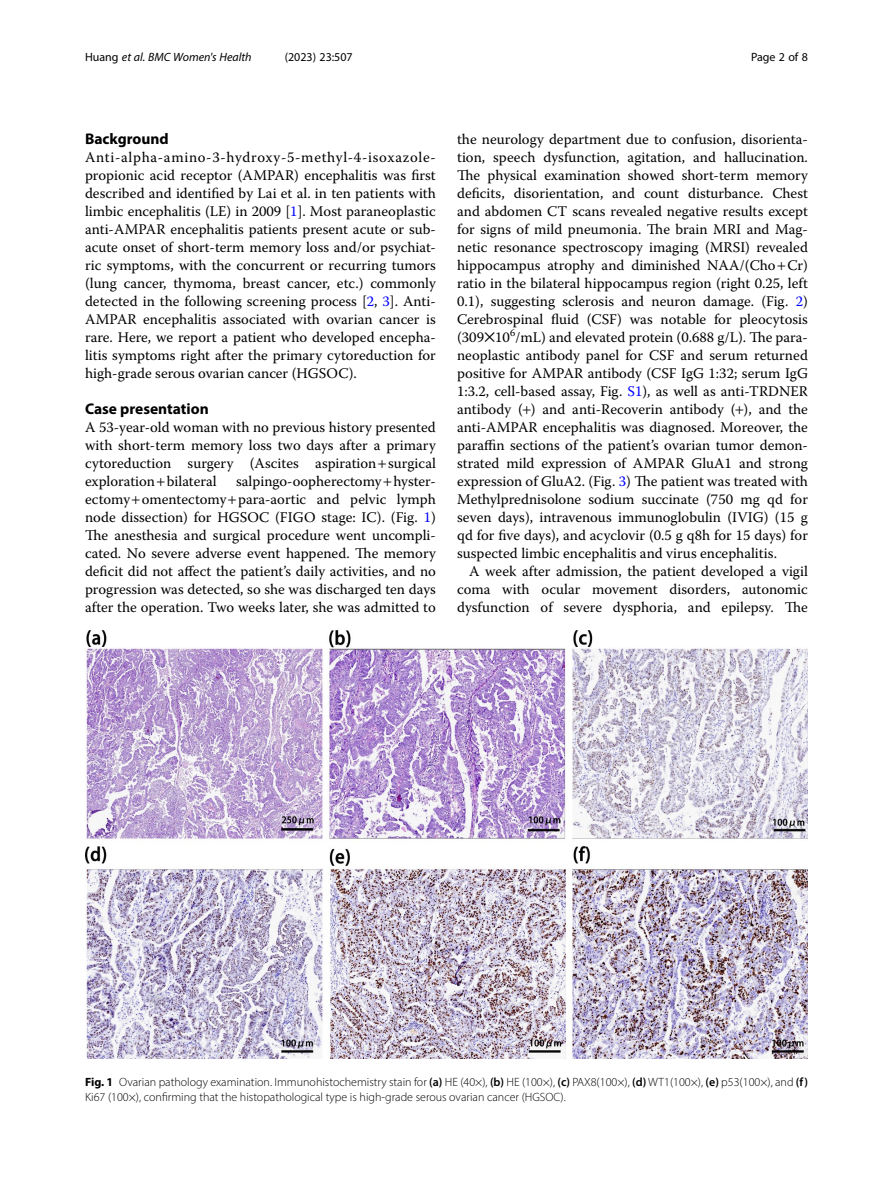
<style>
.page{position:relative;width:893px;height:1191px;background:#fff}
.page>*{position:absolute;margin:0;border:0;box-sizing:border-box;transform-origin:0 0}
.Head_1{font:700 15.45px "Myriad Pro";color:#000}
.Body_Text{font:14.7px/18px "Warnock Pro";color:#000;text-align:justify}
.Body_Text_Indent{font:14.7px/18px "Warnock Pro";color:#000;text-align:justify}
.Figure_Caption{font:300 12px/15px "Myriad Pro";color:#000}
.t1{font:italic 12px "Myriad Pro";color:#000}
.t2{font:12px "Myriad Pro";color:#000}
.s1{font-style:normal}
.s2{color:#00f}
.s3{font-family:"Arial Unicode MS"}
.s4{font-weight:700}
.s5{font-weight:600}
</style>
<div class="page">
<img style="left:85px;top:631px;width:723px;height:428px">
<p class="t1" style="left:85px;top:50px;width:168px"><span class="s1">Huang</span> et al. BMC Women's Health</p>
<p class="t2" style="left:285px;top:50px;width:70px">(2023) 23:507</p>
<p class="t2" style="left:751px;top:50px;width:58px">Page 2 of 8</p>
<p class="Head_1" style="left:85px;top:129px;width:85px">Background</p>
<p class="Body_Text" style="left:85px;top:148px;width:352px">Anti-alpha-amino-3-hydroxy-5-methyl-4-isoxazole&shy;propionic acid receptor (AMPAR) encephalitis was first described and identified by Lai et al. in ten patients with limbic encephalitis (LE) in 2009 [<span class="s2">1</span>]. Most paraneoplastic anti-AMPAR encephalitis patients present acute or sub&shy;acute onset of short-term memory loss and/or psychiat&shy;ric symptoms, with the concurrent or recurring tumors (lung cancer, thymoma, breast cancer, etc.) commonly detected in the following screening process [<span class="s2">2</span>, <span class="s2">3</span>]. Anti-AMPAR encephalitis associated with ovarian cancer is rare. Here, we report a patient who developed encepha&shy;litis symptoms right after the primary cytoreduction for high-grade serous ovarian cancer (HGSOC).</p>
<p class="Head_1" style="left:85px;top:399px;width:125px">Case presentation</p>
<p class="Body_Text" style="left:85px;top:418px;width:352px">A 53-year-old woman with no previous history presented with short-term memory loss two days after a primary cytoreduction surgery (Ascites aspiration surgical exploration bilateral</p>
<p class="Body_Text" style="left:85px;top:472px;width:352px;text-indent:151px">salpingo-oopherectomy hyster&shy;ectomy omentectomy para-aortic and pelvic lymph node dissection) for HGSOC (FIGO stage: IC). (Fig. <span class="s2">1</span>)<br>The anesthesia and surgical procedure went uncompli&shy;cated. No severe adverse event happened. The memory deficit did not affect the patient’s daily activities, and no progression was detected, so she was discharged ten days after the operation. Two weeks later, she was admitted to</p>
<p class="Body_Text" style="left:457px;top:130px;width:352px">the neurology department due to confusion, disorienta&shy;tion, speech dysfunction, agitation, and hallucination.<br>The physical examination showed short-term memory deficits, disorientation, and count disturbance. Chest and abdomen CT scans revealed negative results except for signs of mild pneumonia. The brain MRI and Mag&shy;netic resonance spectroscopy imaging (MRSI) revealed hippocampus atrophy and diminished NAA/(Cho Cr) ratio in the bilateral hippocampus region (right 0.25, left 0.1), suggesting sclerosis and neuron damage. (Fig. <span class="s2">2</span>)<br>Cerebrospinal fluid (CSF) was notable for pleocytosis (309<span class="s3">✕</span>10<sup>6</sup>/mL) and elevated protein (0.688 g/L). The para&shy;neoplastic antibody panel for CSF and serum returned positive for AMPAR antibody (CSF IgG 1:32; serum IgG 1:3.2, cell-based assay, Fig. <span class="s2">S1</span>), as well as anti-TRDNER antibody ( ) and anti-Recoverin antibody ( ), and the anti-AMPAR encephalitis was diagnosed. Moreover, the paraffin sections of the patient’s ovarian tumor demon&shy;strated mild expression of AMPAR GluA1 and strong expression of GluA2. (Fig. <span class="s2">3</span>) The patient was treated with Methylprednisolone sodium succinate (750 mg qd for seven days), intravenous immunoglobulin (IVIG) (15 g qd for five days), and acyclovir (0.5 g q8h for 15 days) for suspected limbic encephalitis and virus encephalitis.</p>
<p class="Body_Text_Indent" style="left:457px;top:562px;width:352px;text-indent:12px">A week after admission, the patient developed a vigil coma with ocular movement disorders, autonomic dysfunction of severe dysphoria, and epilepsy. The</p>
<p class="Figure_Caption" style="left:85px;top:1074px;width:724px"><span class="s4">Fig. 1</span> Ovarian pathology examination. Immunohistochemistry stain for <span class="s5">(a)</span> HE (40×), <span class="s5">(b)</span> HE (100×), <span class="s5">(c)</span> PAX8(100×), <span class="s5">(d)</span> WT1(100×), <span class="s5">(e)</span> p53(100×), and <span class="s5">(f)<br></span>Ki67 (100×), confirming that the histopathological type is high-grade serous ovarian cancer (HGSOC).</p>
</div>
